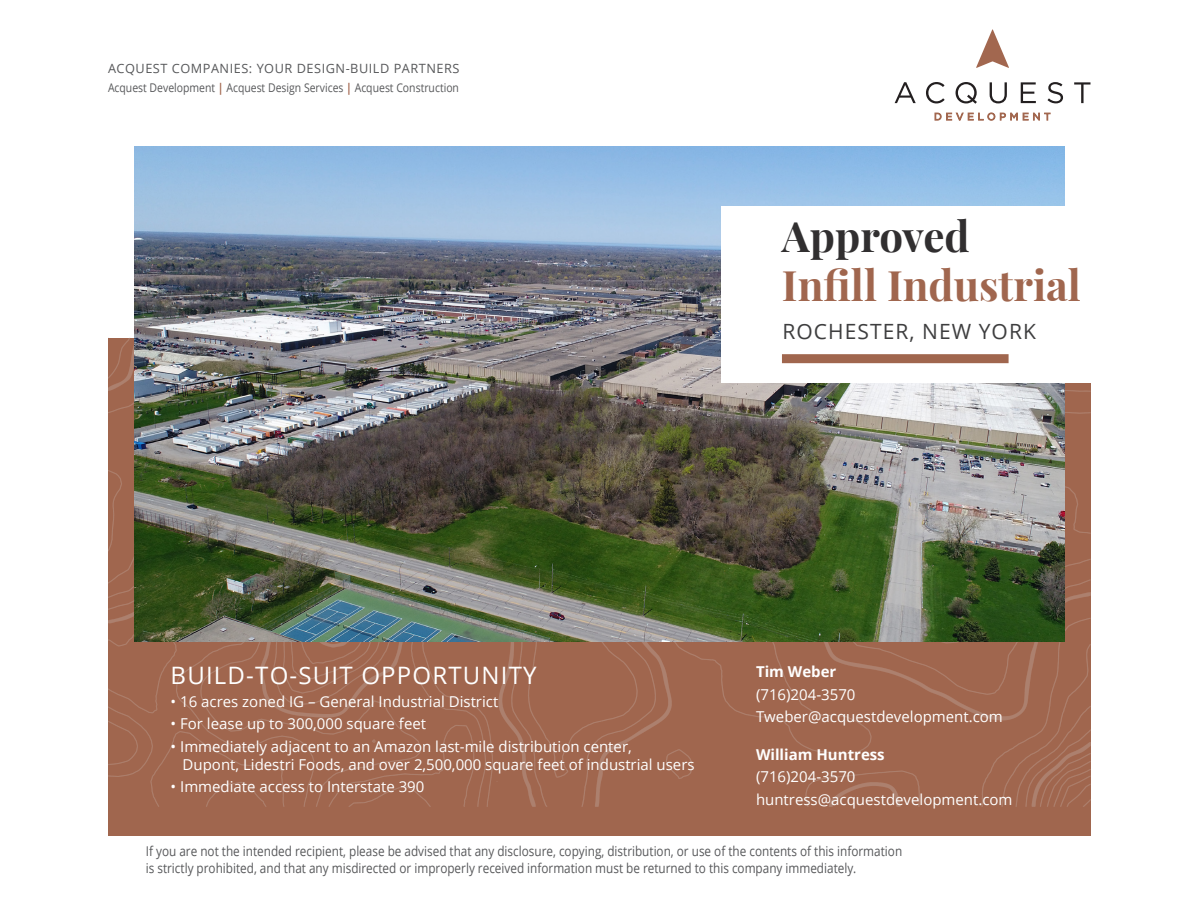
<style>
.page{position:relative;width:1188px;height:918px;background:#fff}
.page>*{position:absolute;margin:0;border:0;box-sizing:border-box;transform-origin:0 0}
.Main_Big_Title{font:700 42px "Playfair Display";color:#a0664e}
.Main_Big_Title-2{font:700 42px "Playfair Display";color:#312f30}
.H-4{font:24px "Open Sans";letter-spacing:.05em;color:#fff}
.H-2{font:21px "Open Sans";letter-spacing:.05em;color:#3e3e3f}
.Body-1{font:15px/18px "Open Sans";color:#fff}
.Body-1-2{font:700 15px "Open Sans";color:#fff}
.Body-1-3{font:13.5px/16.2px "Open Sans";color:#57585a;scale:.87 1}
.t1{font:12.75px "Open Sans";letter-spacing:.04em;color:#57585a}
.t2{font:12px "Open Sans";color:#57585a;scale:.87 1}
.s1{font-weight:700;color:#a3674f}
</style>
<div class="page">
<svg style="left:935px;top:113px;width:115px;height:7px"></svg>
<svg style="left:895px;top:82px;width:21px;height:21px"></svg>
<svg style="left:926px;top:82px;width:19px;height:21px"></svg>
<svg style="left:956px;top:82px;width:21px;height:22px"></svg>
<svg style="left:990px;top:82px;width:17px;height:21px"></svg>
<svg style="left:1021px;top:82px;width:15px;height:21px"></svg>
<svg style="left:1048px;top:82px;width:15px;height:21px"></svg>
<svg style="left:1074px;top:82px;width:16px;height:21px"></svg>
<svg style="left:976px;top:29px;width:33px;height:39px"></svg>
<div style="left:108px;top:338px;width:982px;height:498px;background:#a0664e"></div>
<img style="left:108px;top:338px;width:982px;height:468px">
<img style="left:134px;top:146px;width:931px;height:495px">
<div style="left:721px;top:206px;width:398px;height:177px;background:#fff"></div>
<div style="left:782px;top:354px;width:227px;height:9px;background:#a0664e"></div>
<p class="t1" style="left:108px;top:60px;width:353px">ACQUEST COMPANIES: YOUR DESIGN-BUILD PARTNERS</p>
<p class="t2" style="left:108px;top:80px;width:405px">Acquest Development <span class="s1">|</span> Acquest Design Services <span class="s1">|</span> Acquest Construction</p>
<p class="Main_Big_Title-2" style="left:782px;top:203px;width:189px">Approved</p>
<p class="Main_Big_Title" style="left:782px;top:253px;width:301px">Infill Industrial</p>
<p class="H-2" style="left:782px;top:317px;width:255px">ROCHESTER, NEW YORK</p>
<p class="H-4" style="left:171px;top:659px;width:368px">BUILD-TO-SUIT OPPORTUNITY</p>
<p class="Body-1" style="left:171px;top:692px;width:329px">• 16 acres zoned IG – General Industrial District</p>
<p class="Body-1" style="left:171px;top:714px;width:257px">• For lease up to 300,000 square feet</p>
<p class="Body-1" style="left:183px;top:737px;width:514px;text-indent:-12px">• Immediately adjacent to an Amazon last-mile distribution center,<br>Dupont, Lidestri Foods, and over 2,500,000 square feet of industrial users</p>
<p class="Body-1" style="left:171px;top:777px;width:255px">• Immediate access to Interstate 390</p>
<p class="Body-1-2" style="left:756px;top:661px;width:82px">Tim Weber</p>
<p class="Body-1" style="left:756px;top:685px;width:101px">(716)204-3570</p>
<p class="Body-1" style="left:756px;top:707px;width:248px">Tweber@acquestdevelopment.com</p>
<p class="Body-1-2" style="left:756px;top:744px;width:130px">William Huntress</p>
<p class="Body-1" style="left:756px;top:768px;width:101px">(716)204-3570</p>
<p class="Body-1" style="left:756px;top:790px;width:258px">huntress@acquestdevelopment.com</p>
<p class="Body-1-3" style="left:146px;top:843px;width:871px">If you are not the intended recipient, please be advised that any disclosure, copying, distribution, or use of the contents of this information is strictly prohibited, and that any misdirected or improperly received information must be returned to this company immediately.</p>
</div>
